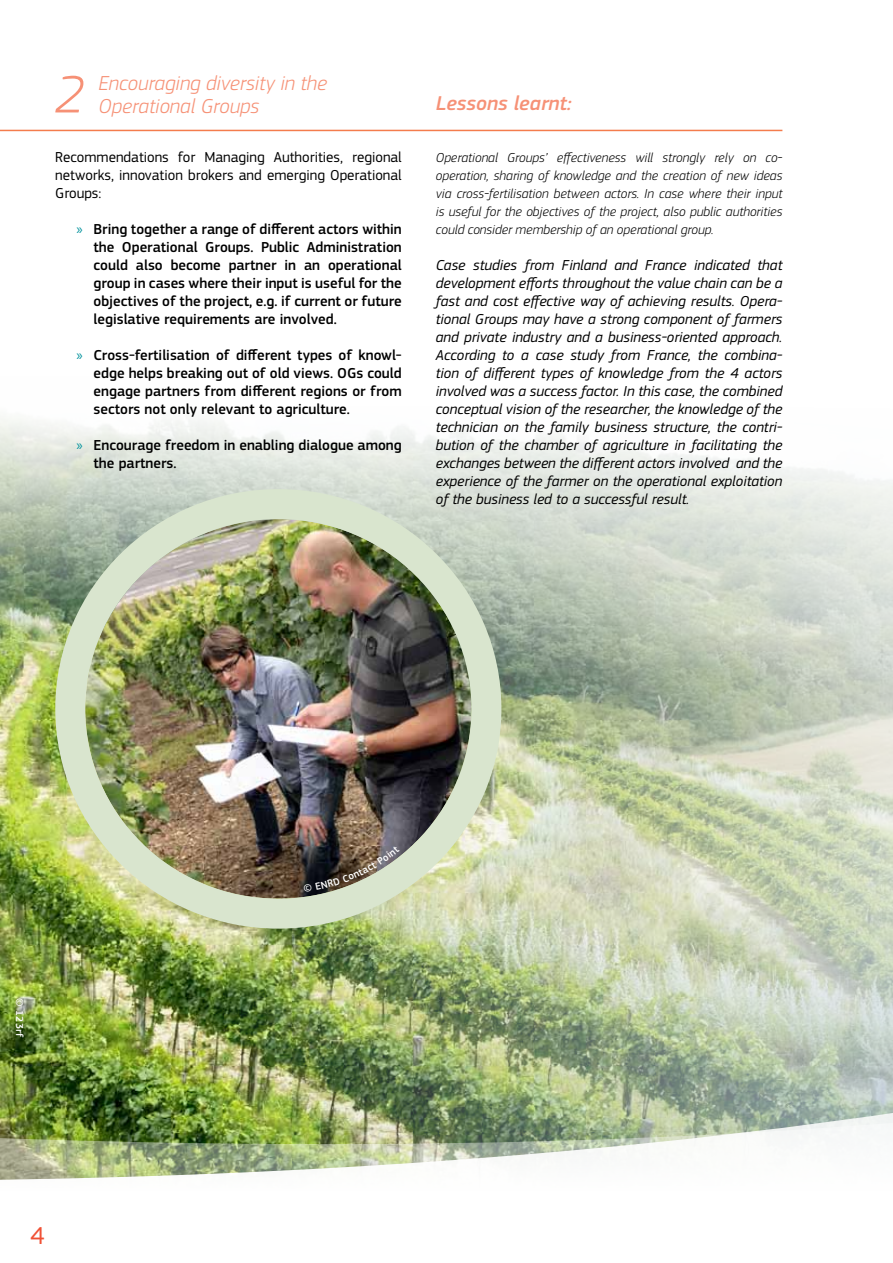
<style>
.page{position:relative;width:893px;height:1263px;background:#fff}
.page>*{position:absolute;margin:0;border:0;box-sizing:border-box;transform-origin:0 0}
.t1{font:italic 300 54.9px "PF Square Sans Pro";color:#f69176}
.t2{font:25.5px "PF Square Sans Pro";color:#f05135}
.t3{font:italic 300 21px/22.5px "PF Square Sans Pro";color:#f69176}
.t4{font:italic 500 20.85px "PF Square Sans Pro";color:#f69176}
.t5{font:italic 15px/18px "PF Square Sans Pro";color:#000;text-align:justify}
.t6{font:500 15px/18px "PF Square Sans Pro";color:#000;text-align:justify}
.t7{font:15px/18px "PF Square Sans Pro";color:#000;text-align:justify}
.t8{font:italic 300 13.5px/18px "PF Square Sans Pro";color:#000;text-align:justify}
.t9{font:500 10.5px "PF Square Sans Pro";letter-spacing:.04em;color:#fff}
.s1{font-family:"Myriad Pro";font-weight:400;color:#00929c}
</style>
<div class="page">
<img style="left:0;top:418px;width:893px;height:439px">
<img style="left:0;top:857px;width:893px;height:323px">
<hr style="left:0;top:130px;width:782px;height:1px;background:#f47c4d">
<img style="left:85px;top:519px;width:386px;height:379px">
<div style="left:55px;top:489px;width:446px;height:440px;border:30px solid #d9e5ce;border-radius:50%"></div>
<svg style="left:304px;top:845px;width:96px;height:47px;background:#68645a"></svg>
<h1 class="t1" style="left:55px;top:62px;width:31px">2</h1>
<h3 class="t3" style="left:99px;top:72px;width:230px">Encouraging diversity in the<br>Operational Groups</h3>
<p class="t7" style="left:55px;top:148px;width:348px">Recommendations for Managing Authorities, regional networks, innovation brokers and emerging Operational Groups:</p>
<p class="t6" style="left:94px;top:220px;width:310px;text-indent:-17px"><span class="s1">»</span> Bring together a range of different actors within the Operational Groups. Public Administration could also become partner in an operational group in cases where their input is useful for the objectives of the project, e.g. if current or future legislative requirements are involved.</p>
<p class="t6" style="left:94px;top:346px;width:310px;text-indent:-17px"><span class="s1">»</span> Cross-fertilisation of different types of knowl&shy;edge helps breaking out of old views. OGs could engage partners from different regions or from sectors not only relevant to agriculture.</p>
<p class="t6" style="left:94px;top:436px;width:310px;text-indent:-17px"><span class="s1">»</span> Encourage freedom in enabling dialogue among the partners.</p>
<h3 class="t4" style="left:436px;top:90px;width:137px">Lessons learnt:</h3>
<p class="t8" style="left:436px;top:148px;width:348px">Operational Groups’ effectiveness will strongly rely on co&shy;operation, sharing of knowledge and the creation of new ideas via cross-fertilisation between actors. In case where their input is useful for the objectives of the project, also public authorities could consider membership of an operational group.</p>
<p class="t5" style="left:436px;top:256px;width:348px">Case studies from Finland and France indicated that development efforts throughout the value chain can be a fast and cost effective way of achieving results. Opera&shy;tional Groups may have a strong component of farmers and private industry and a business-oriented approach.<br>According to a case study from France, the combina&shy;tion of different types of knowledge from the 4 actors involved was a success factor. In this case, the combined conceptual vision of the researcher, the knowledge of the technician on the family business structure, the contri&shy;bution of the chamber of agriculture in facilitating the exchanges between the different actors involved and the experience of the farmer on the operational exploitation of the business led to a successful result.</p>
<p class="t9" style="left:26px;top:997px;width:42px;rotate:90deg">© 123rf</p>
<h2 class="t2" style="left:30px;top:1220px;width:16px">4</h2>
</div>
